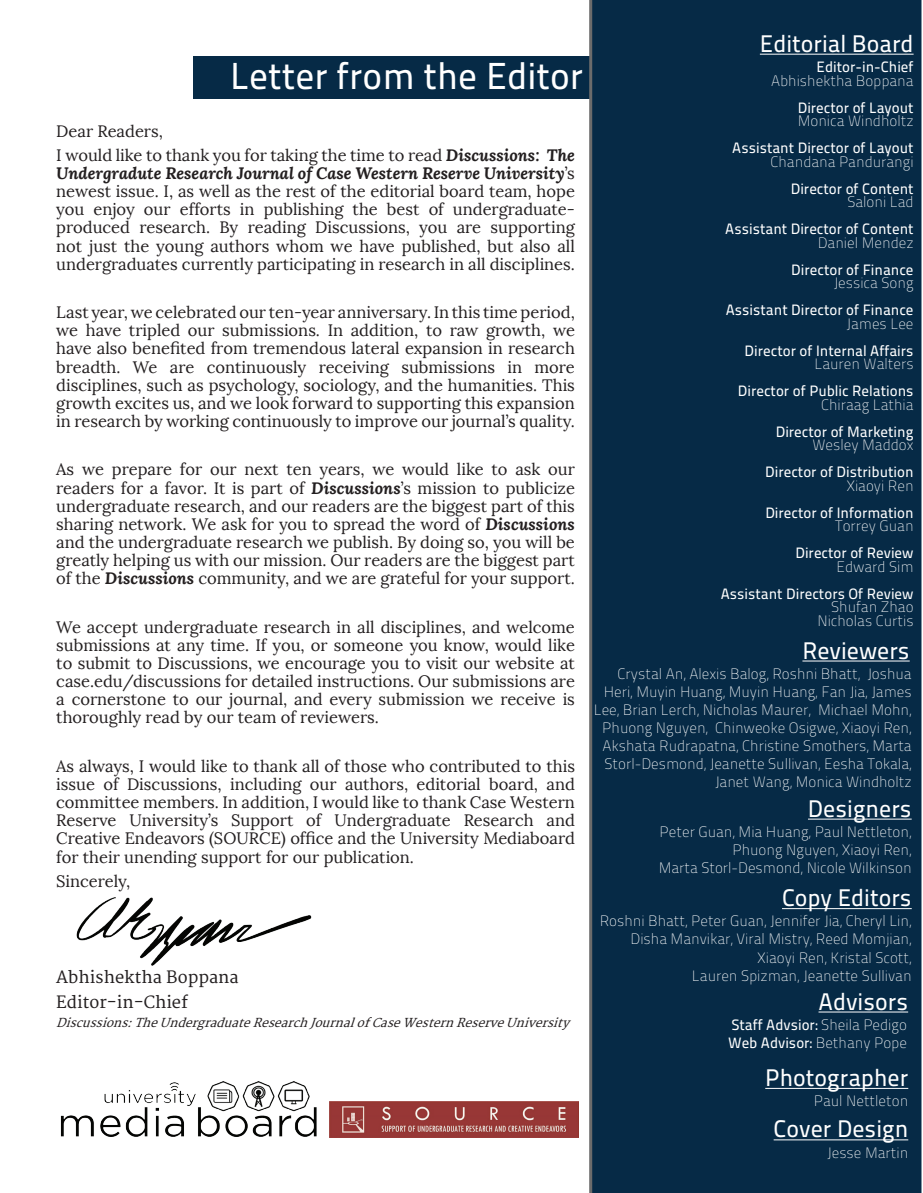
<style>
.page{position:relative;width:923px;height:1193px;background:#fff}
.page>*{position:absolute;margin:0;border:0;box-sizing:border-box;transform-origin:0 0}
.t1{font:37.5px "Titillium Maps 26 L 500 wt";color:#fff}
.t2{font:24px "Titillium Maps 26 L 500 wt";color:#fff}
.t3{font:16.5px/18.1px "Lora";color:#231f20;text-align:justify}
.t4{font:16.5px/24.2px "Merriweather";color:#231f20}
.t5{font:15px/18px "Titillium Maps 26 L 1 wt";color:#fff;text-align:right}
.t6{font:15px/18px "Titillium Maps 26 L 500 wt";color:#fff}
.t7{font:italic 12px "Merriweather";color:#231f20}
.s1{font-weight:700;font-style:italic}
.s2{font-family:"Titillium Maps 26 L 1 wt"}
</style>
<div class="page">
<img style="left:76px;top:897px;width:236px;height:69px">
<div style="left:592px;top:0;width:329px;height:1192px;background:#062a46"></div>
<div style="left:193px;top:56px;width:399px;height:42px;background:#062a46"></div>
<hr style="left:759px;top:54px;width:154px;height:1px;background:#fff">
<hr style="left:802px;top:660px;width:107px;height:1px;background:#fff">
<hr style="left:782px;top:908px;width:129px;height:1px;background:#fff">
<hr style="left:818px;top:1011px;width:90px;height:1px;background:#fff">
<hr style="left:773px;top:1139px;width:135px;height:1px;background:#fff">
<hr style="left:765px;top:1088px;width:143px;height:1px;background:#fff">
<hr style="left:808px;top:818px;width:103px;height:1px;background:#fff">
<img style="left:330px;top:1101px;width:249px;height:36px">
<img style="left:60px;top:1081px;width:257px;height:55px">
<svg style="left:589px;top:0;width:3px;height:1192px;background:#747474"></svg>
<h1 class="t1" style="left:230px;top:48px;width:354px">Letter from the Editor</h1>
<p class="t3" style="left:56px;top:119px;width:520px;line-height:24.2px">Dear Readers,<br>I would like to thank you for taking the time to read <span class="s1">Discussions: The</span></p>
<p class="t3" style="left:56px;top:164px;width:520px"><span class="s1">Undergradute Research Journal of Case Western Reserve University</span>’s newest issue. I, as well as the rest of the editorial board team, hope you enjoy our efforts in publishing the best of undergraduate&shy;produced research. By reading Discussions, you are supporting not just the young authors whom we have published, but also all undergraduates currently participating in research in all disciplines.</p>
<p class="t3" style="left:56px;top:303px;width:520px">Last year, we celebrated our ten-year anniversary. In this time period, we have tripled our submissions. In addition, to raw growth, we have also benefited from tremendous lateral expansion in research breadth. We are continuously receiving submissions in more disciplines, such as psychology, sociology, and the humanities. This growth excites us, and we look forward to supporting this expansion in research by working continuously to improve our journal’s quality.</p>
<p class="t3" style="left:56px;top:460px;width:520px">As we prepare for our next ten years, we would like to ask our readers for a favor. It is part of <span class="s1">Discussions</span>’s mission to publicize undergraduate research, and our readers are the biggest part of this sharing network. We ask for you to spread the word of <span class="s1">Discussions </span>and the undergraduate research we publish. By doing so, you will be greatly helping us with our mission. Our readers are the biggest part of the <span class="s1">Discussions</span> community, and we are grateful for your support.</p>
<p class="t3" style="left:56px;top:618px;width:520px">We accept undergraduate research in all disciplines, and welcome submissions at any time. If you, or someone you know, would like to submit to Discussions, we encourage you to visit our website at case.edu/discussions for detailed instructions. Our submissions are a cornerstone to our journal, and every submission we receive is thoroughly read by our team of reviewers.</p>
<p class="t3" style="left:56px;top:757px;width:520px">As always, I would like to thank all of those who contributed to this issue of Discussions, including our authors, editorial board, and committee members. In addition, I would like to thank Case Western Reserve University’s Support of Undergraduate Research and Creative Endeavors (SOURCE) office and the University Mediaboard for their unending support for our publication.</p>
<p class="t3" style="left:56px;top:872px;width:75px">Sincerely,</p>
<p class="t4" style="left:56px;top:966px;width:184px">Abhishektha Boppana<br>Editor-in-Chief</p>
<p class="t7" style="left:56px;top:1015px;width:519px">Discussions:TheUndergraduateResearchJournalofCaseWesternReserveUniversity</p>
<h2 class="t2" style="left:759px;top:25px;width:155px">Editorial Board</h2>
<p class="t6" style="left:816px;top:57px;width:98px">Editor-in-Chief</p>
<p class="t5" style="left:771px;top:71px;width:144px">Abhishektha Boppana</p>
<p class="t6" style="left:797px;top:97px;width:117px">Director of Layout</p>
<p class="t5" style="left:797px;top:111px;width:117px">Monica Windholtz</p>
<p class="t6" style="left:732px;top:138px;width:183px">Assistant Director of Layout</p>
<p class="t5" style="left:770px;top:152px;width:145px">Chandana Pandurangi</p>
<p class="t6" style="left:790px;top:178px;width:124px">Director of Content</p>
<p class="t5" style="left:847px;top:192px;width:68px">Saloni Lad</p>
<p class="t6" style="left:725px;top:219px;width:190px">Assistant Director of Content</p>
<p class="t5" style="left:817px;top:233px;width:97px">Daniel Mendez</p>
<p class="t6" style="left:791px;top:259px;width:124px">Director of Finance</p>
<p class="t5" style="left:833px;top:273px;width:81px">Jessica Song</p>
<p class="t6" style="left:725px;top:300px;width:189px">Assistant Director of Finance</p>
<p class="t5" style="left:846px;top:314px;width:68px">James Lee</p>
<p class="t6" style="left:744px;top:340px;width:170px">Director of Internal Affairs</p>
<p class="t5" style="left:814px;top:354px;width:101px">Lauren Walters</p>
<p class="t6" style="left:738px;top:381px;width:177px">Director of Public Relations</p>
<p class="t5" style="left:821px;top:395px;width:94px">Chiraag Lathia</p>
<p class="t6" style="left:775px;top:421px;width:139px">Director of Marketing</p>
<p class="t5" style="left:812px;top:435px;width:103px">Wesley Maddox</p>
<p class="t6" style="left:765px;top:462px;width:150px">Director of Distribution</p>
<p class="t5" style="left:846px;top:476px;width:69px">Xiaoyi Ren</p>
<p class="t6" style="left:765px;top:502px;width:150px">Director of Information</p>
<p class="t5" style="left:835px;top:516px;width:80px">Torrey Guan</p>
<p class="t6" style="left:795px;top:543px;width:120px">Director of Review</p>
<p class="t5" style="left:836px;top:557px;width:79px">Edward Sim</p>
<p class="t6" style="left:720px;top:583px;width:194px">Assistant Directors Of Review</p>
<p class="t5" style="left:817px;top:599px;width:98px;line-height:13.5px">Shufan Zhao<br>Nicholas Curtis</p>
<h2 class="t2" style="left:802px;top:632px;width:109px">Reviewers</h2>
<p class="t5" style="left:593px;top:664px;width:319px">Crystal An, Alexis Balog, Roshni Bhatt, Joshua Heri, Muyin Huang, Muyin Huang, Fan Jia, James Lee, Brian Lerch, Nicholas Maurer, Michael Mohn, Phuong Nguyen, Chinweoke Osigwe, Xiaoyi Ren, Akshata Rudrapatna, Christine Smothers, Marta Storl-Desmond, Jeanette Sullivan, Eesha Tokala, Janet Wang, Monica Windholtz</p>
<p class="t5" style="left:658px;top:822px;width:254px">Peter Guan, Mia Huang, Paul Nettleton,<br>Phuong Nguyen, Xiaoyi Ren,<br>Marta Storl-Desmond, Nicole Wilkinson</p>
<h2 class="t2" style="left:808px;top:790px;width:105px">Designers</h2>
<h2 class="t2" style="left:782px;top:879px;width:131px">Copy Editors</h2>
<p class="t5" style="left:599px;top:911px;width:313px">Roshni Bhatt, Peter Guan, Jennifer Jia, Cheryl Lin, Disha Manvikar, Viral Mistry, Reed Momjian, Xiaoyi Ren, Kristal Scott,<br>Lauren Spizman, Jeanette Sullivan</p>
<h2 class="t2" style="left:818px;top:983px;width:91px">Advisors</h2>
<p class="t6" style="left:728px;top:1014px;width:180px">Staff Advsior: <span class="s2">Sheila Pedigo<br></span>Web Advisor: <span class="s2">Bethany Pope</span></p>
<h2 class="t2" style="left:765px;top:1059px;width:144px">Photographer</h2>
<p class="t5" style="left:813px;top:1091px;width:96px">Paul Nettleton</p>
<h2 class="t2" style="left:773px;top:1111px;width:136px">Cover Design</h2>
<p class="t5" style="left:827px;top:1142px;width:83px">Jesse Martin</p>
</div>
